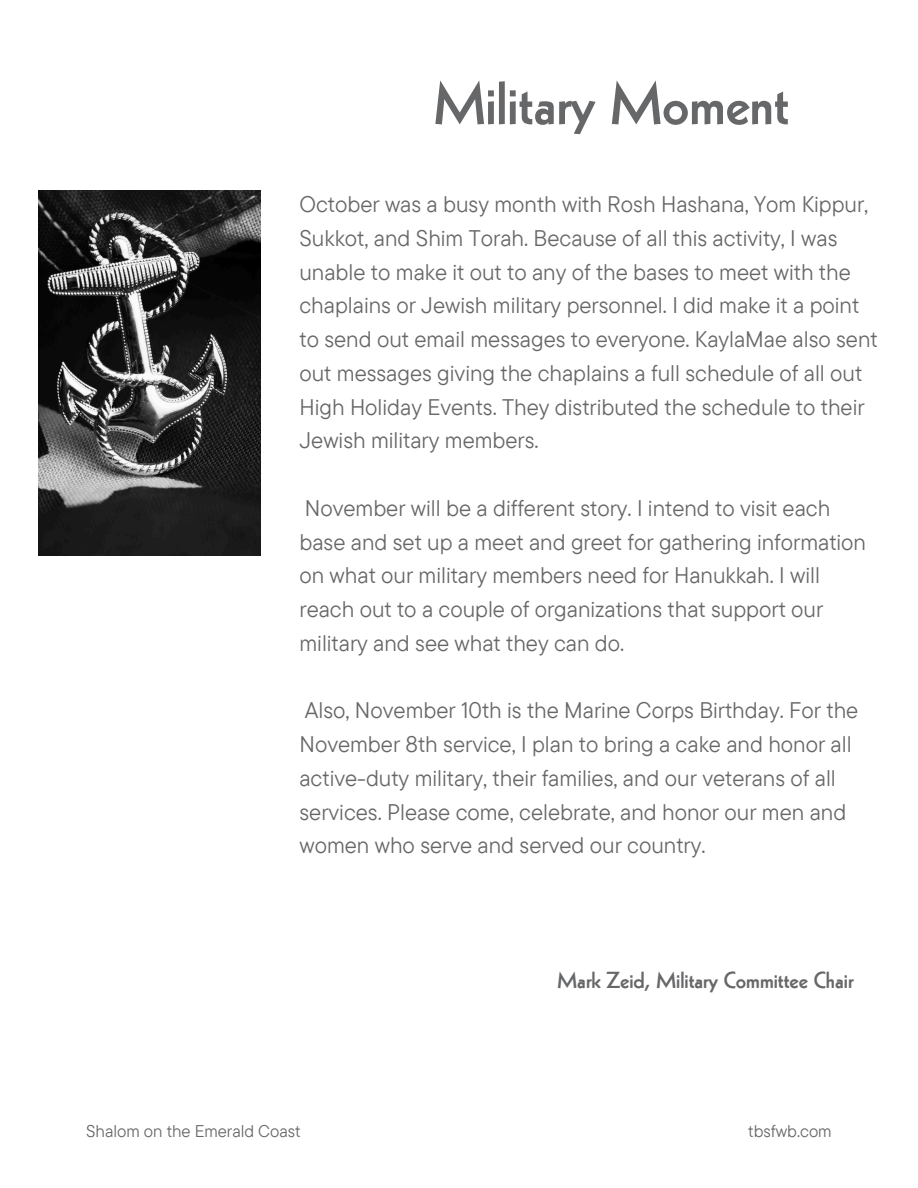
<style>
.page{position:relative;width:918px;height:1188px;background:#fff}
.page>*{position:absolute;margin:0;border:0;box-sizing:border-box;transform-origin:0 0}
.t1{font:800 59.25px "Kabel LT Pro";color:#666769}
.t2{font:22.5px/33.8px "TT Commons Pro";color:#666769}
.t3{font:800 22.5px "Kabel LT Pro";color:#666769}
.t4{font:16.95px "TT Commons Pro";color:#666769}
</style>
<div class="page">
<img style="left:38px;top:191px;width:223px;height:364px">
<h3 class="t1" style="left:434px;top:81px;width:357px">Military Moment</h3>
<h3 class="t2" style="left:299px;top:187px;width:580px">October was a busy month with Rosh Hashana, Yom Kippur, Sukkot, and Shim Torah. Because of all this activity, I was unable to make it out to any of the bases to meet with the chaplains or Jewish military personnel. I did make it a point to send out email messages to everyone. KaylaMae also sent out messages giving the chaplains a full schedule of all out High Holiday Events. They distributed the schedule to their Jewish military members.</h3>
<h2 class="t2" style="left:299px;top:490px;width:568px">November will be a different story. I intend to visit each base and set up a meet and greet for gathering information on what our military members need for Hanukkah. I will reach out to a couple of organizations that support our military and see what they can do.</h2>
<p class="t2" style="left:299px;top:693px;width:560px">Also, November 10th is the Marine Corps Birthday. For the November 8th service, I plan to bring a cake and honor all active-duty military, their families, and our veterans of all services. Please come, celebrate, and honor our men and women who serve and served our country.</p>
<p class="t3" style="left:558px;top:972px;width:297px">Mark Zeid, Military Committee Chair</p>
<h1 class="t4" style="left:86px;top:1120px;width:216px">Shalom on the Emerald Coast</h1>
<h3 class="t4" style="left:748px;top:1120px;width:85px">tbsfwb.com</h3>
</div>
